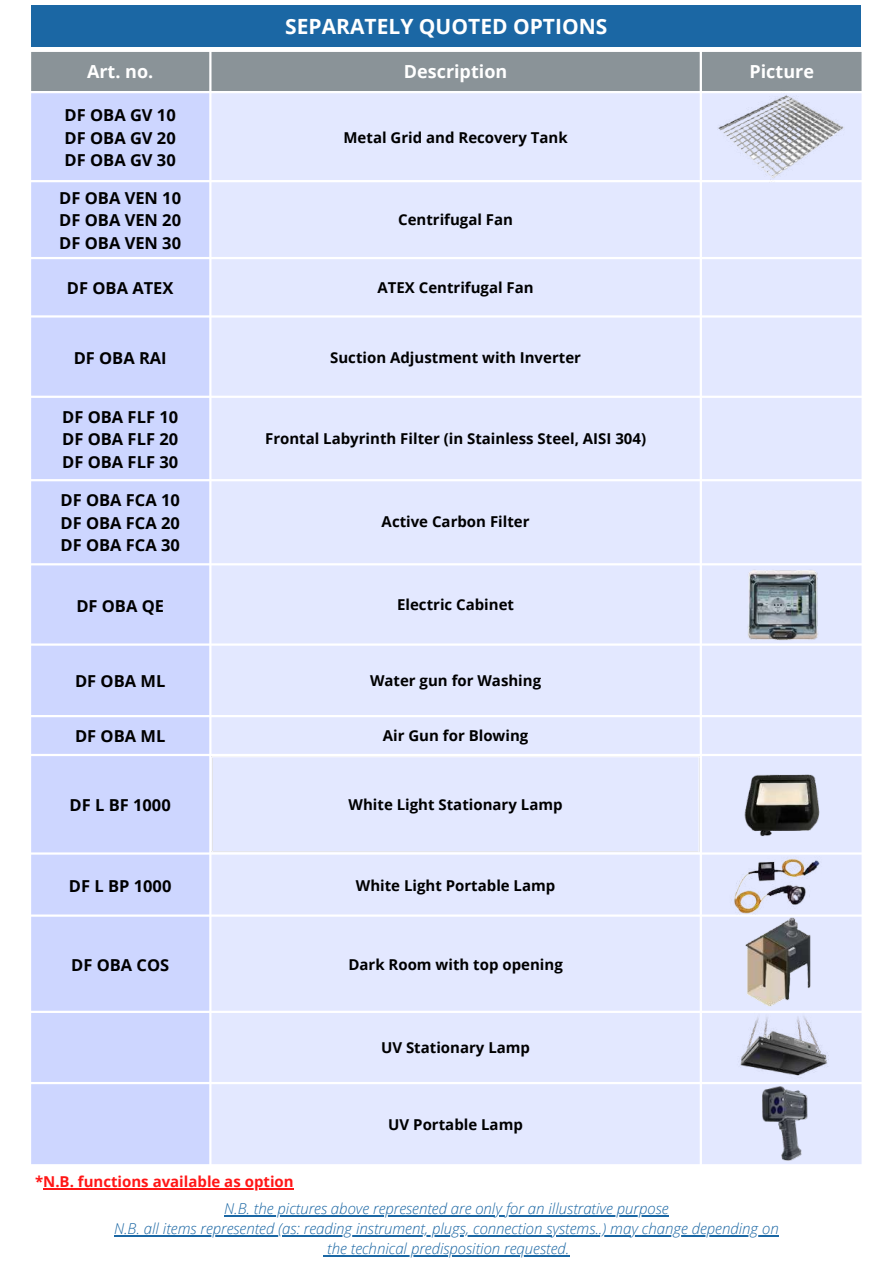
<style>
.page{position:relative;width:893px;height:1264px;background:#fff}
.page>*{position:absolute;margin:0;border:0;box-sizing:border-box;transform-origin:0 0}
.t1{font:700 21px "Open Sans";color:#fff}
.t2{font:700 18px "Open Sans";color:#fff}
.t3{font:700 16.5px/22.5px "Open Sans";color:#000;text-align:justify}
.t4{font:700 15px "Open Sans";color:#000}
.t5{font:italic 300 15px/20.2px "Open Sans";color:#1b67a4;text-align:center}
.t6{font:700 15px "Open Sans";color:#ff1616}
</style>
<div class="page">
<div style="left:31px;top:52px;width:830px;height:39px;background:#8a9398"></div>
<div style="left:31px;top:93px;width:178px;height:1071px;background:#cdd6ff"></div>
<div style="left:211px;top:93px;width:650px;height:1071px;background:#e3e8ff"></div>
<hr style="left:211px;top:757px;width:2px;height:94px;background:#fff">
<hr style="left:698px;top:757px;width:1px;height:94px;background:#fff">
<hr style="left:211px;top:756px;width:488px;height:1px;background:#fff">
<hr style="left:211px;top:851px;width:488px;height:1px;background:#fff">
<img style="left:718px;top:84px;width:129px;height:105px">
<img style="left:745px;top:568px;width:75px;height:74px">
<img style="left:741px;top:772px;width:82px;height:66px">
<div style="left:31px;top:5px;width:830px;height:42px;background:#1b67a4"></div>
<img style="left:729px;top:856px;width:98px;height:59px">
<img style="left:743px;top:915px;width:70px;height:89px">
<hr style="left:43px;top:1188px;width:251px;height:1px;background:#ff1616">
<hr style="left:224px;top:1215px;width:444px;height:1px;background:#1b67a4">
<hr style="left:114px;top:1235px;width:664px;height:1px;background:#1b67a4">
<hr style="left:327px;top:1255px;width:242px;height:1px;background:#1b67a4">
<img style="left:725px;top:1004px;width:118px;height:83px">
<img style="left:751px;top:1078px;width:67px;height:86px">
<h1 class="t1" style="left:285px;top:12px;width:323px">SEPARATELY QUOTED OPTIONS</h1>
<p class="t2" style="left:87px;top:59px;width:68px">Art. no.</p>
<p class="t2" style="left:404px;top:59px;width:105px">Description</p>
<p class="t2" style="left:749px;top:59px;width:66px">Picture</p>
<p class="t3" style="left:65px;top:104px;width:113px">DF OBA GV 10<br>DF OBA GV 20<br>DF OBA GV 30</p>
<p class="t4" style="left:343px;top:127px;width:226px">Metal Grid and Recovery Tank</p>
<p class="t3" style="left:59px;top:186px;width:123px">DF OBA VEN 10<br>DF OBA VEN 20<br>DF OBA VEN 30</p>
<p class="t4" style="left:398px;top:209px;width:116px">Centrifugal Fan</p>
<p class="t3" style="left:67px;top:276px;width:108px">DF OBA ATEX</p>
<p class="t4" style="left:377px;top:277px;width:158px">ATEX Centrifugal Fan</p>
<p class="t3" style="left:74px;top:346px;width:95px">DF OBA RAI</p>
<p class="t4" style="left:330px;top:346px;width:252px">Suction Adjustment with Inverter</p>
<p class="t3" style="left:62px;top:405px;width:117px">DF OBA FLF 10<br>DF OBA FLF 20<br>DF OBA FLF 30</p>
<p class="t3" style="left:60px;top:488px;width:121px">DF OBA FCA 10<br>DF OBA FCA 20<br>DF OBA FCA 30</p>
<p class="t4" style="left:265px;top:428px;width:382px">Frontal Labyrinth Filter (in Stainless Steel, AISI 304)</p>
<p class="t4" style="left:381px;top:511px;width:149px">Active Carbon Filter</p>
<p class="t3" style="left:76px;top:594px;width:89px">DF OBA QE</p>
<p class="t4" style="left:397px;top:594px;width:118px">Electric Cabinet</p>
<p class="t3" style="left:75px;top:669px;width:92px">DF OBA ML</p>
<p class="t4" style="left:370px;top:670px;width:173px">Water gun for Washing</p>
<p class="t3" style="left:75px;top:724px;width:92px">DF OBA ML</p>
<p class="t4" style="left:383px;top:724px;width:147px">Air Gun for Blowing</p>
<p class="t3" style="left:70px;top:793px;width:103px">DF L BF 1000</p>
<p class="t4" style="left:348px;top:794px;width:215px">White Light Stationary Lamp</p>
<p class="t3" style="left:69px;top:874px;width:104px">DF L BP 1000</p>
<p class="t4" style="left:356px;top:874px;width:201px">White Light Portable Lamp</p>
<p class="t3" style="left:71px;top:953px;width:100px">DF OBA COS</p>
<p class="t4" style="left:348px;top:953px;width:216px">Dark Room with top opening</p>
<p class="t4" style="left:381px;top:1037px;width:150px">UV Stationary Lamp</p>
<p class="t4" style="left:388px;top:1114px;width:136px">UV Portable Lamp</p>
<p class="t6" style="left:35px;top:1171px;width:260px">*N.B. functions available as option</p>
<p class="t5" style="left:114px;top:1197px;width:666px">N.B. the pictures above represented are only for an illustrative purpose<br>N.B. all items represented (as: reading instrument, plugs, connection systems..) may change depending on the technical predisposition requested.</p>
</div>
